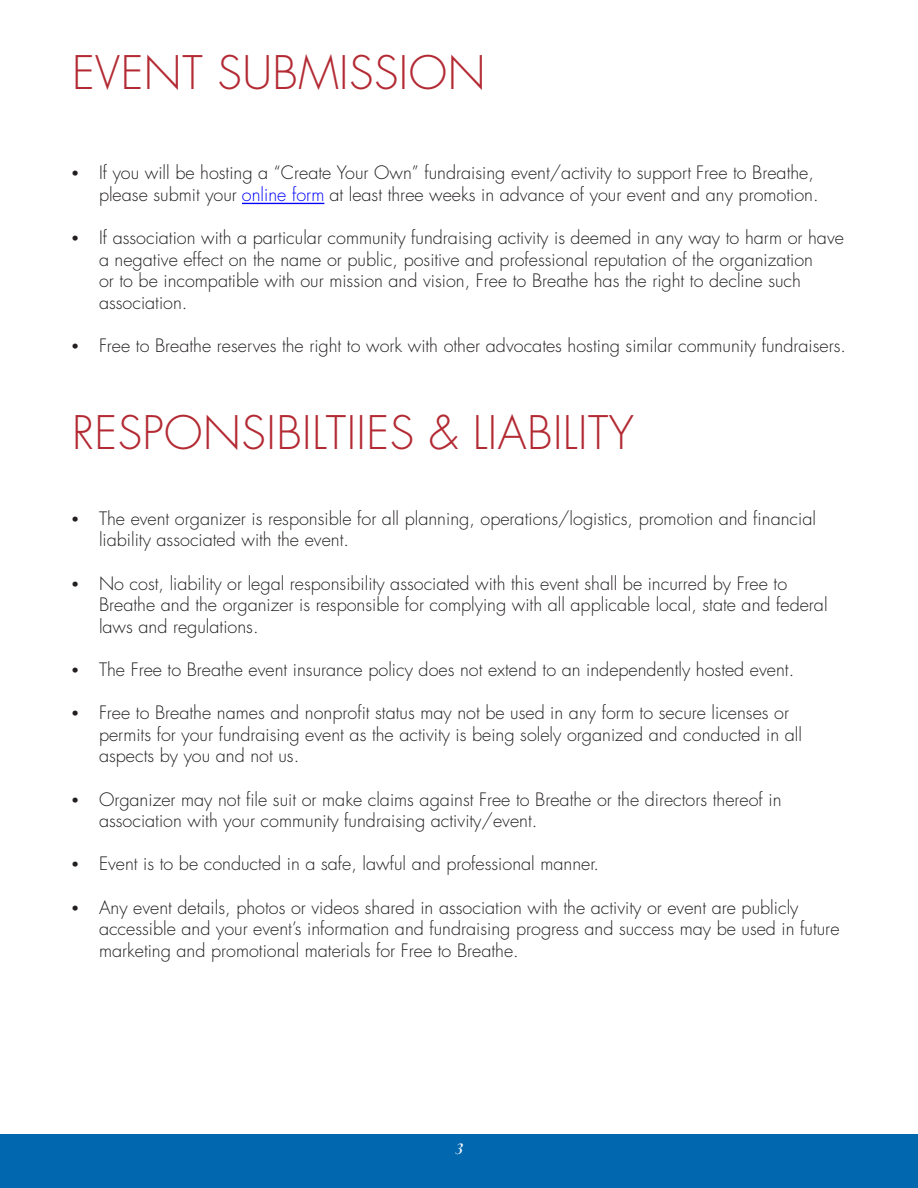
<style>
.page{position:relative;width:918px;height:1188px;background:#fff}
.page>*{position:absolute;margin:0;border:0;box-sizing:border-box;transform-origin:0 0}
.t1{font:300 45px "Futura";letter-spacing:.01em;color:#b32a33}
.t2{font:19.5px "Sail";color:#fff}
.t3{font:300 18px/21.6px "Futura";color:#231f20}
.s1{font-family:"Times";font-weight:400}
.s2{color:#00f}
</style>
<div class="page">
<div style="left:0;top:1134px;width:918px;height:54px;background:#0168b0"></div>
<hr style="left:242px;top:203px;width:82px;height:1px;background:#00f">
<p class="t1" style="left:72px;top:43px;width:415px">EVENT SUBMISSION</p>
<p class="t3" style="left:72px;top:162px;width:748px;text-align:right"><span class="s1">•</span> If you will be hosting a “Create Your Own” fundraising event/activity to support Free to Breathe, please submit your <span class="s2">online form</span> at least three weeks in advance of your event and any promotion.</p>
<p class="t3" style="left:99px;top:227px;width:747px;text-indent:-27px"><span class="s1">•</span> If association with a particular community fundraising activity is deemed in any way to harm or have a negative effect on the name or public, positive and professional reputation of the organization<br>or to be incompatible with our mission and vision, Free to Breathe has the right to decline such association.</p>
<p class="t3" style="left:72px;top:335px;width:776px"><span class="s1">•</span> Free to Breathe reserves the right to work with other advocates hosting similar community fundraisers.</p>
<p class="t1" style="left:72px;top:404px;width:563px">RESPONSIBILTIIES &amp; LIABILITY</p>
<p class="t3" style="left:99px;top:508px;width:719px;text-indent:-27px"><span class="s1">•</span> The event organizer is responsible for all planning, operations/logistics, promotion and financial liability associated with the event.</p>
<p class="t3" style="left:99px;top:572px;width:730px;text-indent:-27px"><span class="s1">•</span> No cost, liability or legal responsibility associated with this event shall be incurred by Free to<br>Breathe and the organizer is responsible for complying with all applicable local, state and federal laws and regulations.</p>
<p class="t3" style="left:72px;top:659px;width:724px"><span class="s1">•</span> The Free to Breathe event insurance policy does not extend to an independently hosted event.</p>
<p class="t3" style="left:99px;top:702px;width:705px;text-indent:-27px"><span class="s1">•</span> Free to Breathe names and nonprofit status may not be used in any form to secure licenses or permits for your fundraising event as the activity is being solely organized and conducted in all aspects by you and not us.</p>
<p class="t3" style="left:99px;top:788px;width:684px;text-indent:-27px"><span class="s1">•</span> Organizer may not file suit or make claims against Free to Breathe or the directors thereof in association with your community fundraising activity/event.</p>
<p class="t3" style="left:72px;top:853px;width:529px"><span class="s1">•</span> Event is to be conducted in a safe, lawful and professional manner.</p>
<p class="t3" style="left:99px;top:896px;width:742px;text-indent:-27px"><span class="s1">•</span> Any event details, photos or videos shared in association with the activity or event are publicly accessible and your event’s information and fundraising progress and success may be used in future marketing and promotional materials for Free to Breathe.</p>
<p class="t2" style="left:455px;top:1134px;width:9px">3</p>
</div>
